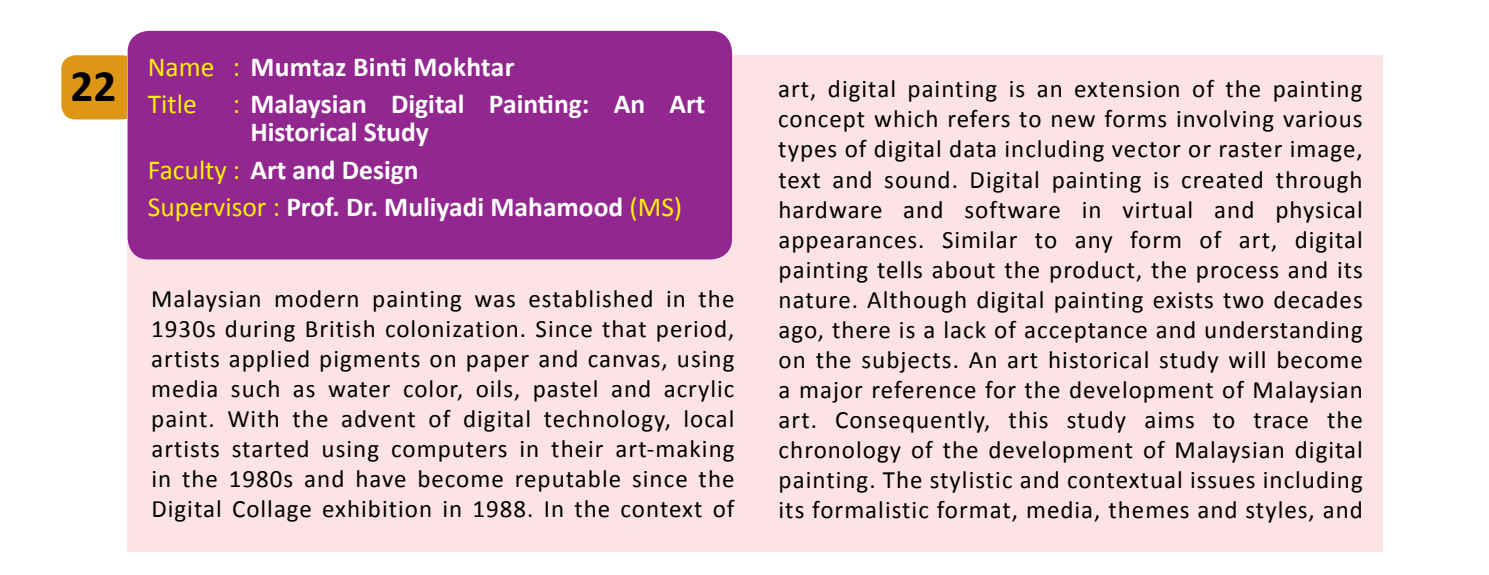
<style>
.page{position:relative;width:1489px;height:575px;background:#fff}
.page>*{position:absolute;margin:0;border:0;box-sizing:border-box;transform-origin:0 0}
.t1{font:700 45px "Calibri";color:#000}
.t2{font:700 27.5px/37.5px "Calibri";color:#fff}
.t3{font:25px/30px "Calibri";letter-spacing:.04em;color:#000;text-align:justify}
.s1{font-weight:400;color:#fff200}
</style>
<div class="page">
<div style="left:61px;top:55px;width:75px;height:64px;background:#de9616;border-radius:14px"></div>
<div style="left:128px;top:56px;width:1254px;height:496px;background:#fde3e6"></div>
<div style="left:128px;top:31px;width:604px;height:228px;background:#92278f;border-radius:21px"></div>
<h1 class="t1" style="left:71px;top:58px;width:47px">22</h1>
<p class="t2" style="left:148px;top:47px;width:368px"><span class="s1">Name :</span> Mumtaz Binti Mokhtar<br><span class="s1">Title</span></p>
<p class="t2" style="left:250px;top:89px;width:456px;line-height:27.5px;text-indent:-17px"><span class="s1">:</span> Malaysian Digital Painting: An Art<br>Historical Study</p>
<p class="t2" style="left:148px;top:149px;width:536px"><span class="s1">Faculty :</span> Art and Design<br><span class="s1">Supervisor :</span> Prof. Dr. Muliyadi Mahamood <span class="s1">(MS)</span></p>
<p class="t3" style="left:151px;top:282px;width:585px">Malaysian modern painting was established in the 1930s during British colonization. Since that period, artists applied pigments on paper and canvas, using media such as water color, oils, pastel and acrylic paint. With the advent of digital technology, local artists started using computers in their art-making in the 1980s and have become reputable since the Digital Collage exhibition in 1988. In the context of</p>
<p class="t3" style="left:778px;top:73px;width:586px">art, digital painting is an extension of the painting concept which refers to new forms involving various types of digital data including vector or raster image, text and sound. Digital painting is created through hardware and software in virtual and physical appearances. Similar to any form of art, digital painting tells about the product, the process and its nature. Although digital painting exists two decades ago, there is a lack of acceptance and understanding on the subjects. An art historical study will become a major reference for the development of Malaysian art. Consequently, this study aims to trace the chronology of the development of Malaysian digital painting. The stylistic and contextual issues including its formalistic format, media, themes and styles, and</p>
</div>
